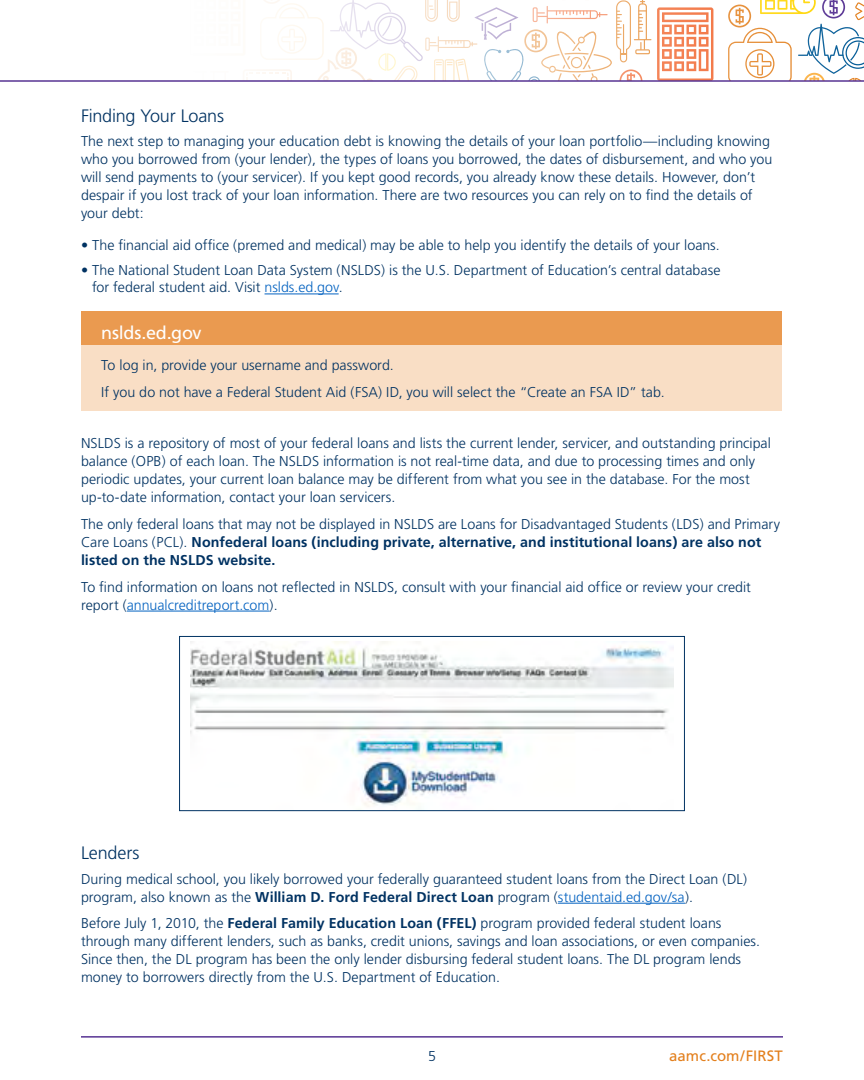
<style>
.page{position:relative;width:864px;height:1080px;background:#fff}
.page>*{position:absolute;margin:0;border:0;box-sizing:border-box;transform-origin:0 0}
.t1{font:300 18px "Frutiger";letter-spacing:-.01em;color:#003262}
.t2{font:18px "Frutiger";letter-spacing:-.01em;color:#fff}
.t3{font:15px "Frutiger";letter-spacing:.005em;color:#e37f1c}
.t4{font:300 14.25px/18px "Frutiger";color:#003262}
.s1{color:#0563c1}
.s2{font-weight:700}
</style>
<div class="page">
<hr style="left:81px;top:1036px;width:702px;height:2px;background:#573393">
<hr style="left:265px;top:294px;width:74px;height:1px;background:#0563c1">
<div style="left:82px;top:311px;width:700px;height:39px;background:#ea9a50"></div>
<div style="left:82px;top:345px;width:700px;height:65px;background:#f9dec5"></div>
<hr style="left:127px;top:611px;width:143px;height:1px;background:#0563c1">
<hr style="left:558px;top:903px;width:127px;height:1px;background:#0563c1">
<img style="left:191px;top:641px;width:482px;height:166px">
<div style="left:179px;top:636px;width:506px;height:175px;border:1px solid #003262"></div>
<svg style="left:657px;top:7px;width:56px;height:73px"></svg>
<svg style="left:728px;top:0;width:136px;height:80px"></svg>
<svg style="left:259px;top:0;width:392px;height:80px"></svg>
<hr style="left:0;top:80px;width:864px;height:2px;background:#573393">
<p class="t1" style="left:81px;top:105px;width:145px">Finding Your Loans</p>
<p class="t4" style="left:81px;top:133px;width:693px">The next step to managing your education debt is knowing the details of your loan portfolio—including knowing who you borrowed from (your lender), the types of loans you borrowed, the dates of disbursement, and who you will send payments to (your servicer). If you kept good records, you already know these details. However, don’t despair if you lost track of your loan information. There are two resources you can rely on to find the details of your debt:</p>
<p class="t4" style="left:81px;top:236px;width:640px">• The financial aid office (premed and medical) may be able to help you identify the details of your loans.</p>
<p class="t4" style="left:92px;top:261px;width:630px;text-indent:-11px">• The National Student Loan Data System (NSLDS) is the U.S. Department of Education’s central database for federal student aid. Visit <span class="s1">nslds.ed.gov</span>.</p>
<p class="t2" style="left:101px;top:322px;width:102px">nslds.ed.gov</p>
<p class="t4" style="left:101px;top:351px;width:565px;line-height:27px">To log in, provide your username and password.<br>If you do not have a Federal Student Aid (FSA) ID, you will select the “Create an FSA ID” tab.</p>
<p class="t4" style="left:81px;top:435px;width:691px">NSLDS is a repository of most of your federal loans and lists the current lender, servicer, and outstanding principal balance (OPB) of each loan. The NSLDS information is not real-time data, and due to processing times and only periodic updates, your current loan balance may be different from what you see in the database. For the most up-to-date information, contact your loan servicers.</p>
<p class="t4" style="left:81px;top:515px;width:701px">The only federal loans that may not be displayed in NSLDS are Loans for Disadvantaged Students (LDS) and Primary<br>Care Loans (PCL). <span class="s2">Nonfederal loans (including private, alternative, and institutional loans) are also not listed on the NSLDS website.</span></p>
<p class="t4" style="left:81px;top:578px;width:672px">To find information on loans not reflected in NSLDS, consult with your financial aid office or review your credit report (<span class="s1">annualcreditreport.com</span>).</p>
<p class="t1" style="left:81px;top:843px;width:60px">Lenders</p>
<p class="t4" style="left:81px;top:870px;width:668px">During medical school, you likely borrowed your federally guaranteed student loans from the Direct Loan (DL) program, also known as the <span class="s2">William D. Ford Federal Direct Loan</span> program (<span class="s1">studentaid.ed.gov/sa</span>).</p>
<p class="t4" style="left:81px;top:915px;width:681px">Before July 1, 2010, the <span class="s2">Federal Family Education Loan (FFEL)</span> program provided federal student loans through many different lenders, such as banks, credit unions, savings and loan associations, or even companies.<br>Since then, the DL program has been the only lender disbursing federal student loans. The DL program lends money to borrowers directly from the U.S. Department of Education.</p>
<p class="t4" style="left:428px;top:1047px;width:9px">5</p>
<p class="t3" style="left:669px;top:1047px;width:115px">aamc.com/FIRST</p>
</div>
